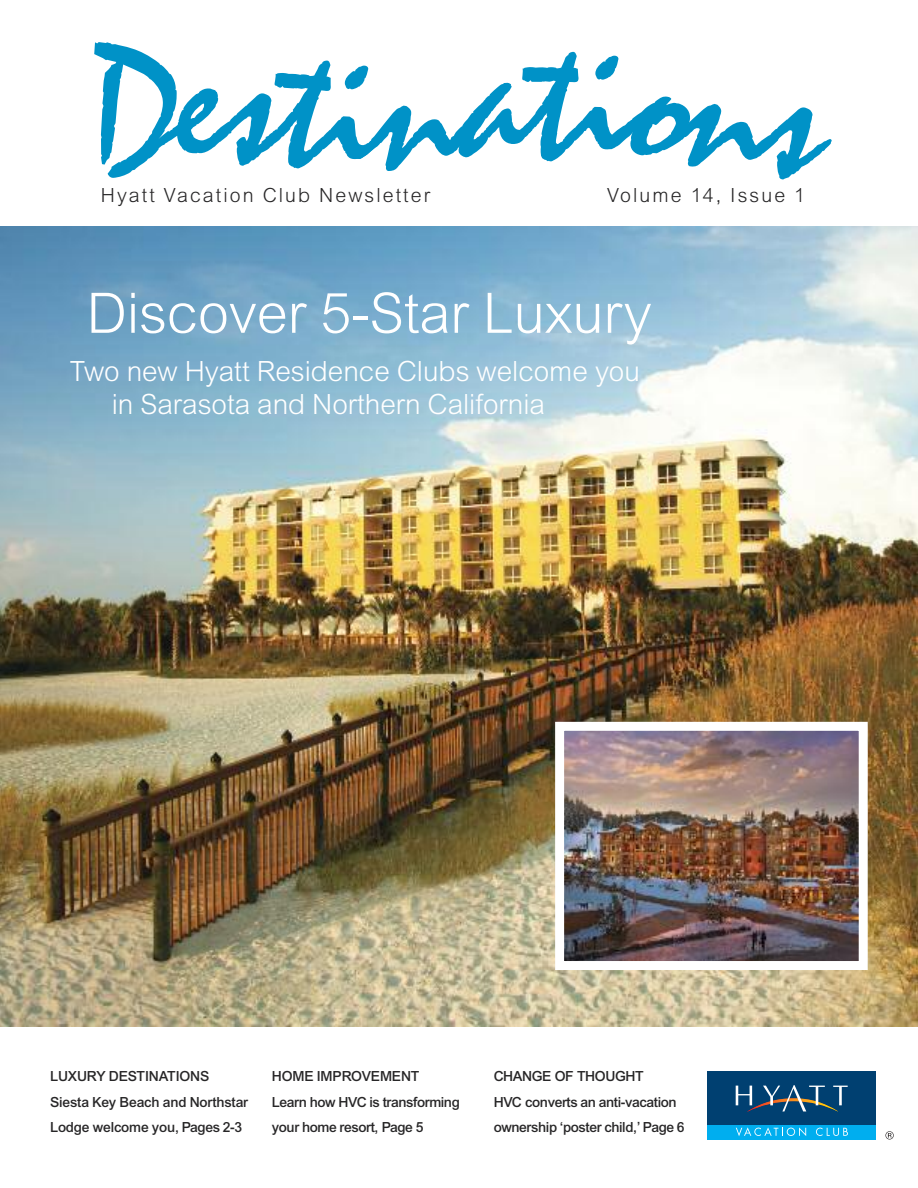
<style>
.page{position:relative;width:918px;height:1188px;background:#fff}
.page>*{position:absolute;margin:0;border:0;box-sizing:border-box;transform-origin:0 0}
.t1{font:177px "Staccato 222 BT";color:#0092c7}
.t2{font:60px "Arial Lgt";color:#fff}
.t3{font:30px/33px "Arial Lgt";color:#fff}
.t4{font:21px "Arial Lgt";letter-spacing:.1em;color:#272627}
.t5{font:15px/25.5px "Arial Mdm";letter-spacing:-.025em;color:#272627}
</style>
<div class="page">
<svg style="left:885px;top:1131px;width:9px;height:9px"></svg>
<div style="left:707px;top:1071px;width:169px;height:54px;background:#004071"></div>
<div style="left:707px;top:1125px;width:169px;height:14px;background:#00aeef"></div>
<svg style="left:736px;top:1127px;width:70px;height:9px"></svg>
<svg style="left:816px;top:1128px;width:32px;height:8px"></svg>
<svg style="left:736px;top:1085px;width:112px;height:27px"></svg>
<img style="left:0;top:226px;width:918px;height:801px">
<img style="left:565px;top:732px;width:293px;height:228px">
<div style="left:555px;top:722px;width:313px;height:248px;border:9px solid #fff"></div>
<h1 class="t1" style="left:530px;top:30px;width:55px">t</h1>
<h3 class="t4" style="left:101px;top:188px;width:331px">Hyatt Vacation Club Newsletter</h3>
<h3 class="t4" style="left:607px;top:188px;width:200px">Volume 14, Issue 1</h3>
<h2 class="t2" style="left:87px;top:293px;width:566px">Discover 5-Star Luxury</h2>
<h3 class="t3" style="left:112px;top:357px;width:530px;text-indent:-42px">Two new Hyatt Residence Clubs welcome you in Sarasota and Northern California</h3>
<p class="t5" style="left:50px;top:1065px;width:200px">LUXURY DESTINATIONS<br>Siesta Key Beach and Northstar<br>Lodge welcome you, Pages 2-3</p>
<p class="t5" style="left:272px;top:1065px;width:190px">HOME IMPROVEMENT<br>Learn how HVC is transforming your home resort, Page 5</p>
<p class="t5" style="left:494px;top:1065px;width:192px">CHANGE OF THOUGHT<br>HVC converts an anti-vacation ownership ‘poster child,’ Page 6</p>
</div>
